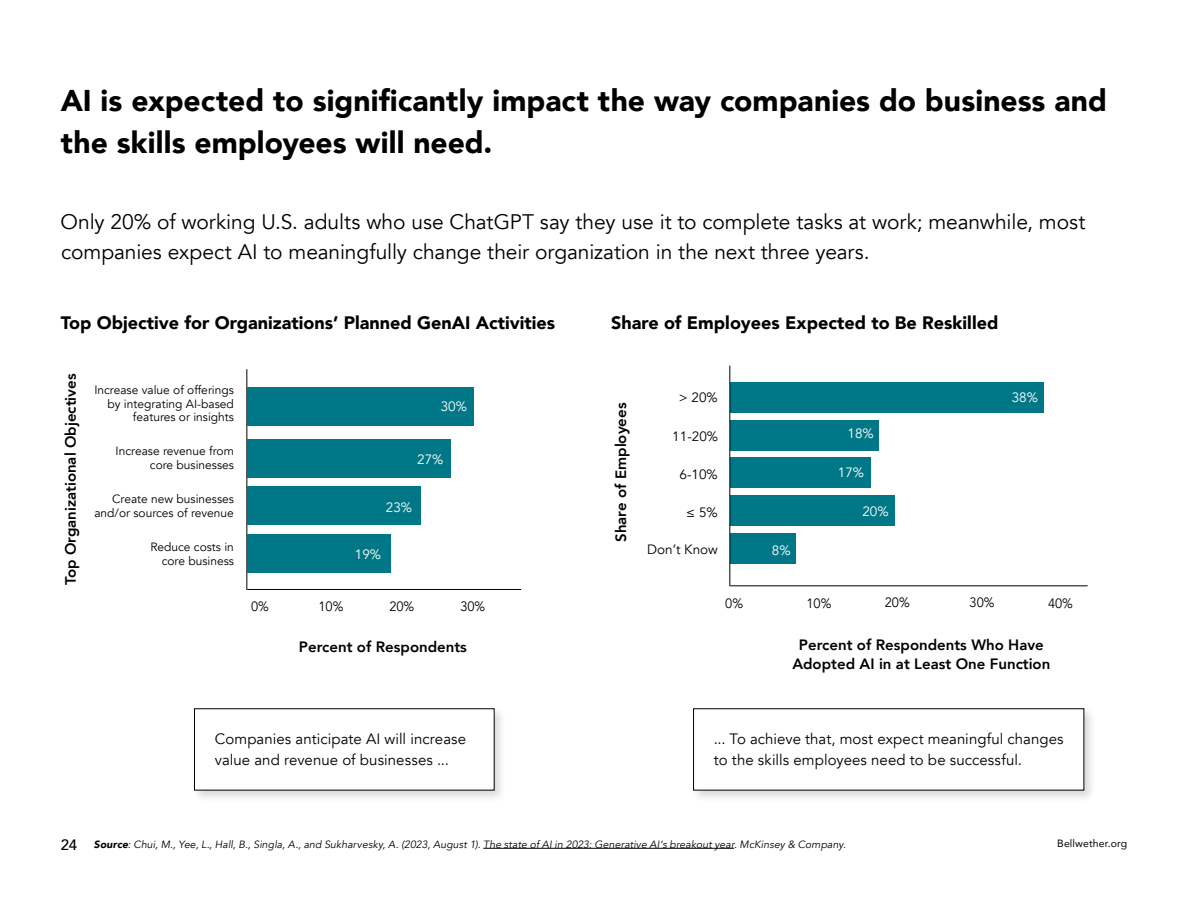
<style>
.page{position:relative;width:1188px;height:918px;background:#fff}
.page>*{position:absolute;margin:0;border:0;box-sizing:border-box;transform-origin:0 0}
.t1{font:900 30px/42px "Avenir";color:#000}
.t2{font:21px/30px "Avenir";letter-spacing:-.005em;color:#000}
.t3{font:900 18px "Avenir";color:#000}
.t4{font:15px/21px "Avenir";letter-spacing:.005em;color:#000}
.t5{font:800 15px/19.5px "Avenir";color:#000;text-align:center}
.t6{font:500 15px "Avenir";color:#000}
.t7{font:13.5px "Avenir";color:#000}
.t8{font:13.5px "Avenir";color:#fff}
.t9{font:13.5px "Avenir";color:#000;scale:.95 1}
.t10{font:12px/13.5px "Avenir";color:#000;text-align:right}
.t11{font:italic 10.5px "Avenir";letter-spacing:.01em;color:#000}
.t12{font:10.5px "Avenir";letter-spacing:.01em;color:#000}
.s1{font-weight:900}
</style>
<div class="page">
<div style="left:730px;top:382px;width:314px;height:30px;background:#007786"></div>
<div style="left:730px;top:420px;width:149px;height:30px;background:#007786"></div>
<div style="left:730px;top:458px;width:140px;height:30px;background:#007786"></div>
<div style="left:730px;top:496px;width:165px;height:30px;background:#007786"></div>
<div style="left:730px;top:534px;width:66px;height:30px;background:#007786"></div>
<div style="left:191px;top:706px;width:316px;height:97px;background:#000;opacity:.15"></div>
<div style="left:194px;top:709px;width:300px;height:81px;background:#fff"></div>
<div style="left:690px;top:706px;width:407px;height:97px;background:#000;opacity:.15"></div>
<div style="left:694px;top:709px;width:390px;height:81px;background:#fff"></div>
<hr style="left:247px;top:589px;width:274px;height:1px;background:#000">
<hr style="left:246px;top:369px;width:1px;height:221px;background:#000">
<div style="left:247px;top:387px;width:227px;height:39px;background:#007786"></div>
<div style="left:247px;top:439px;width:204px;height:39px;background:#007786"></div>
<div style="left:247px;top:486px;width:174px;height:39px;background:#007786"></div>
<div style="left:247px;top:534px;width:144px;height:39px;background:#007786"></div>
<hr style="left:730px;top:585px;width:358px;height:1px;background:#000">
<hr style="left:729px;top:366px;width:1px;height:220px;background:#000">
<hr style="left:483px;top:848px;width:251px;height:1px;background:#000">
<h1 class="t1" style="left:61px;top:79px;width:1048px">AI is expected to significantly impact the way companies do business and the skills employees will need.</h1>
<h2 class="t2" style="left:61px;top:208px;width:1026px">Only 20% of working U.S. adults who use ChatGPT say they use it to complete tasks at work; meanwhile, most companies expect AI to meaningfully change their organization in the next three years.</h2>
<h3 class="t3" style="left:61px;top:307px;width:496px">Top Objective for Organizations’ Planned GenAI Activities</h3>
<h3 class="t3" style="left:611px;top:307px;width:389px">Share of Employees Expected to Be Reskilled</h3>
<p class="t5" style="left:61px;top:585px;width:213px;rotate:-90deg">Top Organizational Objectives</p>
<p class="t10" style="left:94px;top:384px;width:141px">Increase value of offerings by integrating AI-based features or insights</p>
<p class="t10" style="left:116px;top:445px;width:120px">Increase revenue from core businesses</p>
<p class="t10" style="left:94px;top:493px;width:141px">Create new businesses and/or sources of revenue</p>
<p class="t10" style="left:150px;top:540px;width:85px">Reduce costs in core business</p>
<p class="t8" style="left:441px;top:399px;width:28px">30%</p>
<p class="t8" style="left:417px;top:451px;width:28px">27%</p>
<p class="t8" style="left:386px;top:499px;width:28px">23%</p>
<p class="t8" style="left:355px;top:547px;width:28px">19%</p>
<p class="t9" style="left:251px;top:599px;width:20px">0%</p>
<p class="t9" style="left:318px;top:599px;width:28px">10%</p>
<p class="t9" style="left:389px;top:599px;width:28px">20%</p>
<p class="t9" style="left:460px;top:599px;width:28px">30%</p>
<p class="t5" style="left:611px;top:542px;width:141px;rotate:-90deg">Share of Employees</p>
<p class="t7" style="left:679px;top:389px;width:41px">&gt; 20%</p>
<p class="t7" style="left:672px;top:429px;width:47px">11-20%</p>
<p class="t7" style="left:680px;top:467px;width:40px">6-10%</p>
<p class="t7" style="left:686px;top:504px;width:33px">≤ 5%</p>
<p class="t7" style="left:647px;top:542px;width:72px">Don’t Know</p>
<p class="t8" style="left:772px;top:542px;width:20px">8%</p>
<p class="t8" style="left:848px;top:425px;width:28px">18%</p>
<p class="t8" style="left:838px;top:464px;width:28px">17%</p>
<p class="t8" style="left:862px;top:504px;width:28px">20%</p>
<p class="t9" style="left:725px;top:595px;width:20px">0%</p>
<p class="t9" style="left:806px;top:595px;width:28px">10%</p>
<p class="t9" style="left:885px;top:595px;width:28px">20%</p>
<p class="t9" style="left:970px;top:595px;width:28px">30%</p>
<p class="t8" style="left:1012px;top:389px;width:28px">38%</p>
<p class="t9" style="left:1048px;top:595px;width:28px">40%</p>
<p class="t5" style="left:299px;top:637px;width:170px">Percent of Respondents</p>
<p class="t5" style="left:792px;top:635px;width:260px">Percent of Respondents Who Have<br>Adopted AI in at Least One Function</p>
<p class="t4" style="left:215px;top:729px;width:253px">Companies anticipate AI will increase value and revenue of businesses ...</p>
<p class="t4" style="left:714px;top:729px;width:351px">... To achieve that, most expect meaningful changes to the skills employees need to be successful.</p>
<p class="t6" style="left:61px;top:832px;width:18px">24</p>
<p class="t12" style="left:1057px;top:835px;width:71px">Bellwether.org</p>
<p class="t11" style="left:94px;top:838px;width:754px"><span class="s1">Source</span>: Chui, M., Yee, L., Hall, B., Singla, A., and Sukharvesky, A. (2023, August 1). The state of AI in 2023: Generative AI’s breakout year. McKinsey &amp; Company.</p>
</div>
